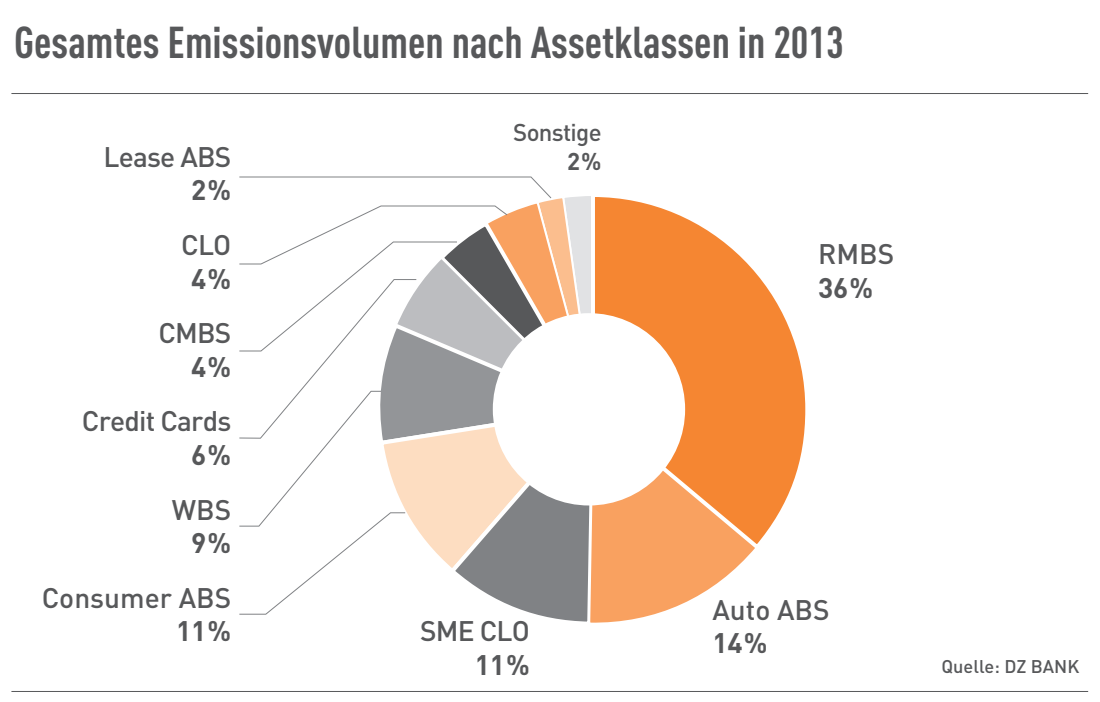
<style>
.page{position:relative;width:1100px;height:702px;background:#fff}
.page>*{position:absolute;margin:0;border:0;box-sizing:border-box;transform-origin:0 0}
.t1{font:700 condensed 44px "DINOT";color:#57585a}
.t2{font:500 28px "DINOT";letter-spacing:-.03em;color:#57585a}
.t3{font:700 28px "DINOT";color:#57585a}
.t4{font:500 28px "DINOT";color:#57585a}
.t5{font:500 24px "DINOT";letter-spacing:-.03em;color:#57585a}
.t6{font:700 24px "DINOT";color:#57585a}
.t7{font:500 18.4px "DINOT";color:#57585a}
</style>
<div class="page">
<hr style="left:11px;top:691px;width:1077px;height:1px;background:#57585a">
<hr style="left:11px;top:93px;width:1077px;height:1px;background:#57585a">
<svg style="left:598px;top:553px;width:153px;height:70px"></svg>
<svg style="left:598px;top:197px;width:208px;height:356px"></svg>
<div style="left:493px;top:313px;width:192px;height:192px;background:#fff;border-radius:50%"></div>
<svg style="left:239px;top:176px;width:359px;height:447px"></svg>
<p class="t1" style="left:14px;top:16px;width:831px">Gesamtes Emissionsvolumen nach Assetklassen in 2013</p>
<p class="t2" style="left:104px;top:139px;width:129px">Lease ABS</p>
<p class="t3" style="left:191px;top:172px;width:42px">2%</p>
<p class="t2" style="left:181px;top:227px;width:52px">CLO</p>
<p class="t3" style="left:191px;top:260px;width:42px">4%</p>
<p class="t2" style="left:158px;top:315px;width:74px">CMBS</p>
<p class="t3" style="left:191px;top:348px;width:42px">4%</p>
<p class="t2" style="left:82px;top:403px;width:151px">Credit Cards</p>
<p class="t3" style="left:191px;top:437px;width:42px">6%</p>
<p class="t2" style="left:172px;top:492px;width:61px">WBS</p>
<p class="t3" style="left:191px;top:525px;width:42px">9%</p>
<p class="t4" style="left:42px;top:580px;width:191px">Consumer ABS</p>
<p class="t3" style="left:176px;top:613px;width:57px">11%</p>
<p class="t5" style="left:513px;top:117px;width:90px">Sonstige</p>
<p class="t6" style="left:567px;top:145px;width:36px">2%</p>
<p class="t2" style="left:818px;top:236px;width:78px">RMBS</p>
<p class="t3" style="left:818px;top:269px;width:57px">36%</p>
<p class="t2" style="left:420px;top:613px;width:111px">SME CLO</p>
<p class="t3" style="left:475px;top:647px;width:57px">11%</p>
<p class="t2" style="left:712px;top:592px;width:119px">Auto ABS</p>
<p class="t3" style="left:712px;top:625px;width:57px">14%</p>
<p class="t7" style="left:941px;top:655px;width:140px">Quelle: DZ BANK</p>
</div>
